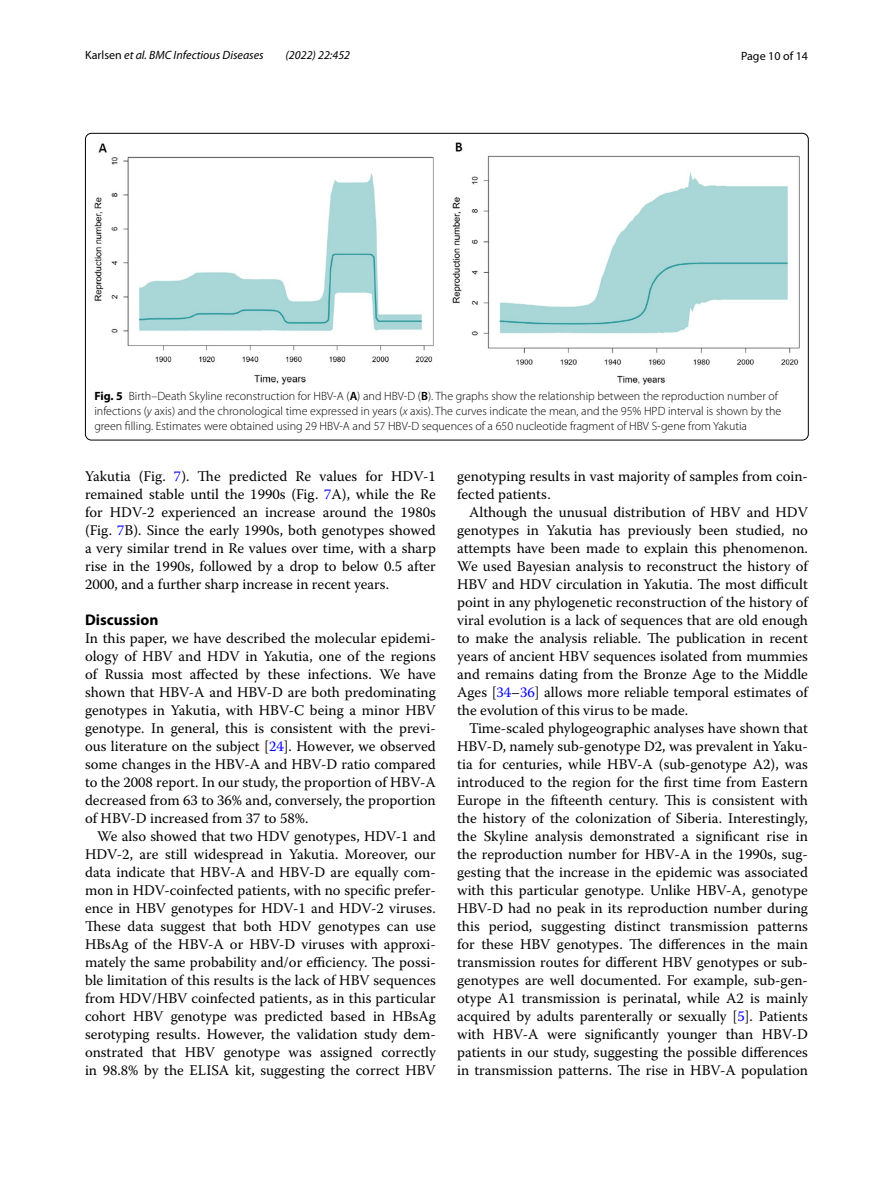
<style>
.page{position:relative;width:893px;height:1187px;background:#fff}
.page>*{position:absolute;margin:0;border:0;box-sizing:border-box;transform-origin:0 0}
.t1{font:700 15.45px "Myriad Pro";color:#000}
.t2{font:14.7px/18px "Warnock Pro";color:#000;text-align:justify}
.t3{font:300 12px/15px "Myriad Pro";color:#000}
.t4{font:italic 12px "Myriad Pro";color:#000}
.t5{font:12px "Myriad Pro";color:#000}
.s1{font-style:normal}
.s2{font-weight:700}
.s3{font-weight:600}
.s4{font-style:italic}
.s5{color:#00f}
</style>
<div class="page">
<img style="left:94px;top:142px;width:706px;height:243px">
<p class="t4" style="left:85px;top:48px;width:180px"><span class="s1">Karlsen</span> et al. BMC Infectious Diseases</p>
<p class="t4" style="left:286px;top:48px;width:66px">(2022) 22:452</p>
<p class="t5" style="left:741px;top:48px;width:68px">Page 10 of 14</p>
<p class="t3" style="left:94px;top:389px;width:688px"><span class="s2">Fig. 5</span> Birth–Death Skyline reconstruction for HBV-A (<span class="s3">A</span>) and HBV-D (<span class="s3">B</span>). The graphs show the relationship between the reproduction number of infections (<span class="s4">y</span> axis) and the chronological time expressed in years (<span class="s4">x</span> axis). The curves indicate the mean, and the 95% HPD interval is shown by the green filling. Estimates were obtained using 29 HBV-A and 57 HBV-D sequences of a 650 nucleotide fragment of HBV S-gene from Yakutia</p>
<p class="t2" style="left:85px;top:466px;width:352px">Yakutia (Fig. <span class="s5">7</span>). The predicted Re values for HDV-1 remained stable until the 1990s (Fig. <span class="s5">7</span>A), while the Re for HDV-2 experienced an increase around the 1980s (Fig. <span class="s5">7</span>B). Since the early 1990s, both genotypes showed a very similar trend in Re values over time, with a sharp rise in the 1990s, followed by a drop to below 0.5 after 2000, and a further sharp increase in recent years.</p>
<p class="t1" style="left:85px;top:609px;width:75px">Discussion</p>
<p class="t2" style="left:85px;top:628px;width:352px">In this paper, we have described the molecular epidemi&shy;ology of HBV and HDV in Yakutia, one of the regions of Russia most affected by these infections. We have shown that HBV-A and HBV-D are both predominating genotypes in Yakutia, with HBV-C being a minor HBV genotype. In general, this is consistent with the previ&shy;ous literature on the subject [<span class="s5">24</span>]. However, we observed some changes in the HBV-A and HBV-D ratio compared to the 2008 report. In our study, the proportion of HBV-A decreased from 63 to 36% and, conversely, the proportion of HBV-D increased from 37 to 58%.</p>
<p class="t2" style="left:85px;top:826px;width:352px;text-indent:12px">We also showed that two HDV genotypes, HDV-1 and HDV-2, are still widespread in Yakutia. Moreover, our data indicate that HBV-A and HBV-D are equally com&shy;mon in HDV-coinfected patients, with no specific prefer&shy;ence in HBV genotypes for HDV-1 and HDV-2 viruses.<br>These data suggest that both HDV genotypes can use HBsAg of the HBV-A or HBV-D viruses with approxi&shy;mately the same probability and/or efficiency. The possi&shy;ble limitation of this results is the lack of HBV sequences from HDV/HBV coinfected patients, as in this particular cohort HBV genotype was predicted based in HBsAg serotyping results. However, the validation study dem&shy;onstrated that HBV genotype was assigned correctly in 98.8% by the ELISA kit, suggesting the correct HBV</p>
<p class="t2" style="left:457px;top:466px;width:352px">genotyping results in vast majority of samples from coin&shy;fected patients.</p>
<p class="t2" style="left:457px;top:502px;width:352px;text-indent:12px">Although the unusual distribution of HBV and HDV genotypes in Yakutia has previously been studied, no attempts have been made to explain this phenomenon.<br>We used Bayesian analysis to reconstruct the history of HBV and HDV circulation in Yakutia. The most difficult point in any phylogenetic reconstruction of the history of viral evolution is a lack of sequences that are old enough to make the analysis reliable. The publication in recent years of ancient HBV sequences isolated from mummies and remains dating from the Bronze Age to the Middle Ages [<span class="s5">34</span>–<span class="s5">36</span>] allows more reliable temporal estimates of the evolution of this virus to be made.</p>
<p class="t2" style="left:457px;top:718px;width:352px;text-indent:12px">Time-scaled phylogeographic analyses have shown that HBV-D, namely sub-genotype D2, was prevalent in Yaku&shy;tia for centuries, while HBV-A (sub-genotype A2), was introduced to the region for the first time from Eastern Europe in the fifteenth century. This is consistent with the history of the colonization of Siberia. Interestingly, the Skyline analysis demonstrated a significant rise in the reproduction number for HBV-A in the 1990s, sug&shy;gesting that the increase in the epidemic was associated with this particular genotype. Unlike HBV-A, genotype HBV-D had no peak in its reproduction number during this period, suggesting distinct transmission patterns for these HBV genotypes. The differences in the main transmission routes for different HBV genotypes or sub&shy;genotypes are well documented. For example, sub-gen&shy;otype A1 transmission is perinatal, while A2 is mainly acquired by adults parenterally or sexually [<span class="s5">5</span>]. Patients with HBV-A were significantly younger than HBV-D patients in our study, suggesting the possible differences in transmission patterns. The rise in HBV-A population</p>
</div>
